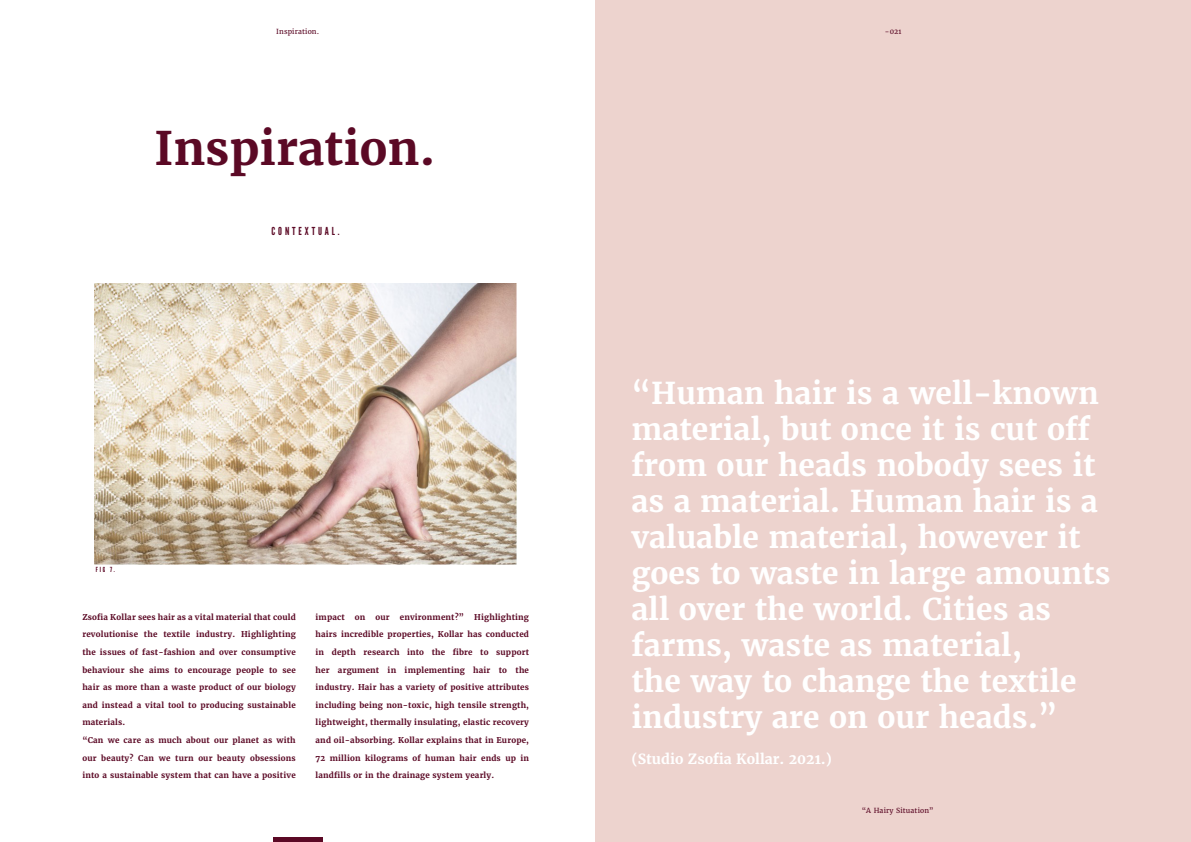
<style>
.page{position:relative;width:1191px;height:842px;background:#fff}
.page>*{position:absolute;margin:0;border:0;box-sizing:border-box;transform-origin:0 0}
.Headline_-_Align_Lef{font:700 46px "Merriweather";color:#5b0925}
.Pull_Quote_-_Large{font:700 30px/36px "Merriweather";color:#fff}
.Pull_Quote_-_Large-2{font:700 14px "Merriweather";color:#fff}
.Subtitle{font:11px "League Gothic";letter-spacing:.26em;color:#5b0925}
.Body_Text{font:700 8px/17.6px "Merriweather";letter-spacing:.02em;color:#5b0925}
.Running_Headers_Page{font:7px "Merriweather";letter-spacing:.02em;color:#5b0925}
.Subtitle-2{font:7px "League Gothic";color:#5b0925}
</style>
<div class="page">
<div style="left:595px;top:0;width:596px;height:842px;background:#edd3ce"></div>
<hr style="left:274px;top:838px;width:49px;height:4px;background:#5b0925">
<img style="left:95px;top:283px;width:421px;height:282px">
<p class="Running_Headers_Page" style="left:276px;top:27px;width:45px">Inspiration.</p>
<p class="Running_Headers_Page" style="left:885px;top:27px;width:18px">-021</p>
<p class="Headline_-_Align_Lef" style="left:154px;top:119px;width:283px">Inspiration.</p>
<p class="Subtitle-2" style="left:96px;top:566px;width:21px">FIG 7.</p>
<p class="Subtitle" style="left:272px;top:225px;width:70px">CONTEXTUAL.</p>
<p class="Body_Text" style="left:82px;top:608px;width:215px">Zsofia Kollar sees hair as a vital material that could revolutionise the textile industry. Highlighting</p>
<p class="Body_Text" style="left:82px;top:643px;width:215px">the issues of fast-fashion and over consumptive behaviour she aims to encourage people to see</p>
<p class="Body_Text" style="left:82px;top:678px;width:215px">hair as more than a waste product of our biology</p>
<p class="Body_Text" style="left:82px;top:696px;width:215px">and instead a vital tool to producing sustainable materials.</p>
<p class="Body_Text" style="left:82px;top:731px;width:215px;text-align:justify">“Can we care as much about our planet as with our beauty? Can we turn our beauty obsessions into a sustainable system that can have a positive</p>
<p class="Body_Text" style="left:315px;top:608px;width:31px">impact</p>
<p class="Body_Text" style="left:355px;top:608px;width:12px">on</p>
<p class="Body_Text" style="left:375px;top:608px;width:16px">our</p>
<p class="Body_Text" style="left:400px;top:608px;width:66px">environment?”</p>
<p class="Body_Text" style="left:315px;top:608px;width:215px;text-align:right">Highlighting<br>hairs incredible properties, Kollar has conducted</p>
<p class="Body_Text" style="left:315px;top:643px;width:215px">in depth research into the fibre to support her argument in implementing hair to the</p>
<p class="Body_Text" style="left:315px;top:678px;width:215px">industry. Hair has a variety of positive attributes</p>
<p class="Body_Text" style="left:315px;top:696px;width:215px">including being non-toxic, high tensile strength, lightweight, thermally insulating, elastic recovery</p>
<p class="Body_Text" style="left:315px;top:731px;width:215px;text-align:justify">and oil-absorbing. Kollar explains that in Europe, 72 million kilograms of human hair ends up in landfills or in the drainage system yearly.</p>
<p class="Pull_Quote_-_Large" style="left:631px;top:375px;width:480px">“Human hair is a well-known material, but once it is cut off from our heads nobody sees it as a material. Human hair is a valuable material, however it goes to waste in large amounts all over the world. Cities as farms, waste as material,<br>the way to change the textile industry are on our heads.”</p>
<p class="Pull_Quote_-_Large-2" style="left:631px;top:750px;width:202px">(Studio Zsofia Kollar. 2021.)</p>
<p class="Running_Headers_Page" style="left:861px;top:806px;width:73px">“A Hairy Situation”</p>
</div>
